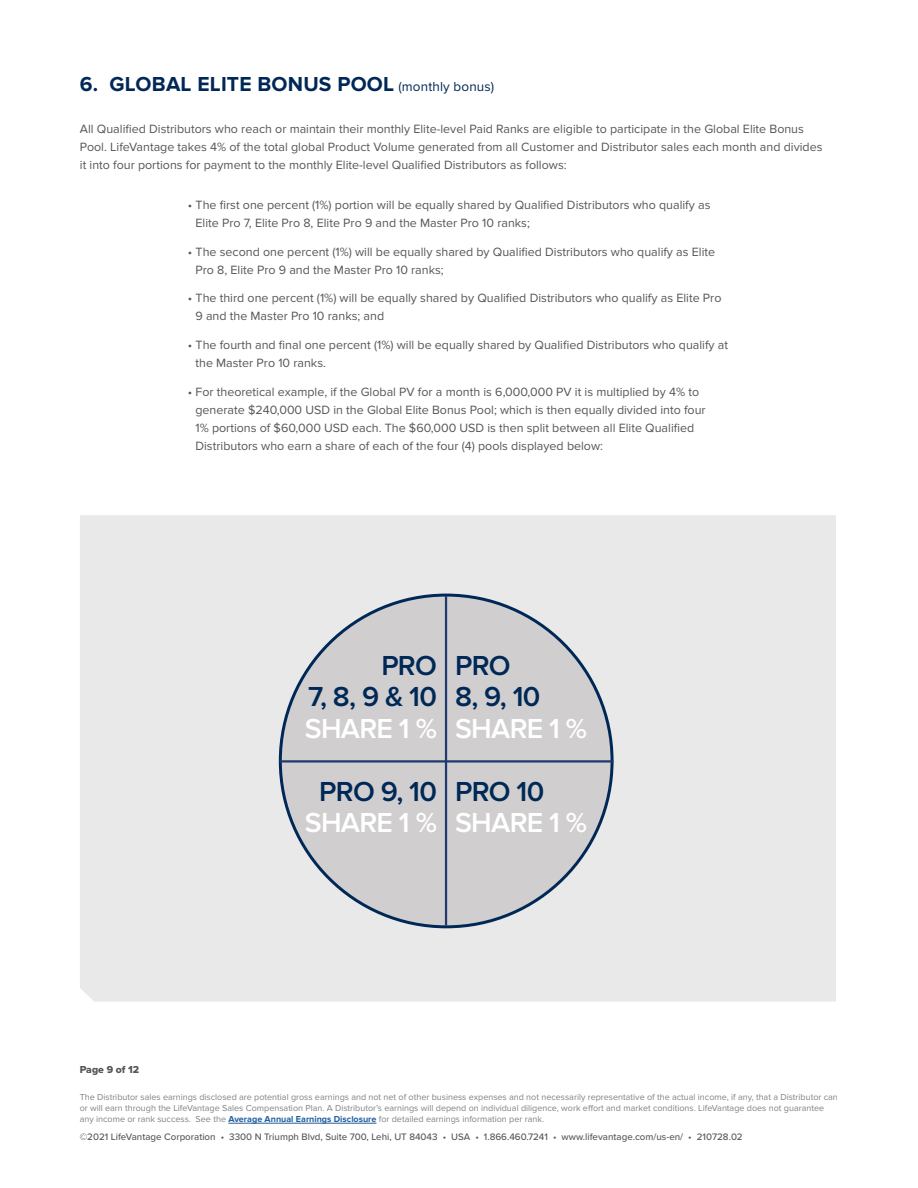
<style>
.page{position:relative;width:918px;height:1188px;background:#fff}
.page>*{position:absolute;margin:0;border:0;box-sizing:border-box;transform-origin:0 0}
.t1{font:600 28.5px/31.5px "Proxima Nova";letter-spacing:-.025em;color:#002856;text-align:right}
.t2{font:600 28.5px "Proxima Nova";letter-spacing:-.025em;color:#fff}
.t3{font:700 21px "Proxima Nova";letter-spacing:.01em;color:#002856}
.t4{font:12.45px/18px "Proxima Nova";color:#56565a}
.t5{font:10.5px "Proxima Nova Extrabld";color:#56565a}
.t6{font:500 9.75px "Proxima Nova";color:#58595b}
.t7{font:9px/11.2px "Proxima Nova";color:#808285}
.s1{font-weight:400;font-size:13.5px}
.s2{font-weight:700;color:#215e9e}
</style>
<div class="page">
<hr style="left:228px;top:1123px;width:149px;height:1px;background:#215e9e">
<div style="left:80px;top:515px;width:756px;height:487px;background:#e9e9ea"></div>
<div style="left:280px;top:595px;width:332px;height:332px;background:#d0cecf;border-radius:50%"></div>
<hr style="left:445px;top:596px;width:2px;height:330px;background:#20396f">
<hr style="left:280px;top:760px;width:333px;height:3px;background:#20396f">
<h2 class="t3" style="left:80px;top:72px;width:416px">6. GLOBAL ELITE BONUS POOL <span class="s1">(monthly bonus)</span></h2>
<p class="t4" style="left:80px;top:120px;width:744px">All Qualified Distributors who reach or maintain their monthly Elite-level Paid Ranks are eligible to participate in the Global Elite Bonus<br>Pool. LifeVantage takes 4% of the total global Product Volume generated from all Customer and Distributor sales each month and divides it into four portions for payment to the monthly Elite-level Qualified Distributors as follows:</p>
<p class="t4" style="left:195px;top:196px;width:516px;text-indent:-8px">• The first one percent (1%) portion will be equally shared by Qualified Distributors who qualify as<br>Elite Pro 7, Elite Pro 8, Elite Pro 9 and the Master Pro 10 ranks;</p>
<p class="t4" style="left:195px;top:243px;width:521px;text-indent:-8px">• The second one percent (1%) will be equally shared by Qualified Distributors who qualify as Elite<br>Pro 8, Elite Pro 9 and the Master Pro 10 ranks;</p>
<p class="t4" style="left:195px;top:289px;width:528px;text-indent:-8px">• The third one percent (1%) will be equally shared by Qualified Distributors who qualify as Elite Pro<br>9 and the Master Pro 10 ranks; and</p>
<p class="t4" style="left:195px;top:336px;width:534px;text-indent:-8px">• The fourth and final one percent (1%) will be equally shared by Qualified Distributors who qualify at the Master Pro 10 ranks.</p>
<p class="t4" style="left:195px;top:383px;width:512px;text-indent:-8px">• For theoretical example, if the Global PV for a month is 6,000,000 PV it is multiplied by 4% to generate $240,000 USD in the Global Elite Bonus Pool; which is then equally divided into four 1% portions of $60,000 USD each. The $60,000 USD is then split between all Elite Qualified Distributors who earn a share of each of the four (4) pools displayed below:</p>
<p class="t5" style="left:80px;top:1061px;width:61px">Page 9 of 12</p>
<h1 class="t1" style="left:308px;top:650px;width:130px">PRO<br>7, 8, 9 &amp; 10</h1>
<h1 class="t2" style="left:305px;top:712px;width:134px">SHARE 1 %</h1>
<h1 class="t1" style="left:319px;top:776px;width:119px">PRO 9, 10</h1>
<h1 class="t2" style="left:305px;top:807px;width:134px">SHARE 1 %</h1>
<h1 class="t1" style="left:455px;top:650px;width:87px;text-align:left">PRO<br>8, 9, 10</h1>
<h1 class="t2" style="left:455px;top:712px;width:134px">SHARE 1 %</h1>
<h1 class="t1" style="left:455px;top:776px;width:91px">PRO 10</h1>
<h1 class="t2" style="left:455px;top:807px;width:134px">SHARE 1 %</h1>
<p class="t7" style="left:80px;top:1091px;width:760px">The Distributor sales earnings disclosed are potential gross earnings and not net of other business expenses and not necessarily representative of the actual income, if any, that a Distributor can or will earn through the LifeVantage Sales Compensation Plan. A Distributor’s earnings will depend on individual diligence, work effort and market conditions. LifeVantage does not guarantee any income or rank success. See the <span class="s2">Average Annual Earnings Disclosure</span> for detailed earnings information per rank.</p>
<p class="t6" style="left:80px;top:1129px;width:665px">©2021 LifeVantage Corporation • 3300 N Triumph Blvd, Suite 700, Lehi, UT 84043 • USA • 1.866.460.7241 • www.lifevantage.com/us-en/ • 210728.02</p>
</div>
